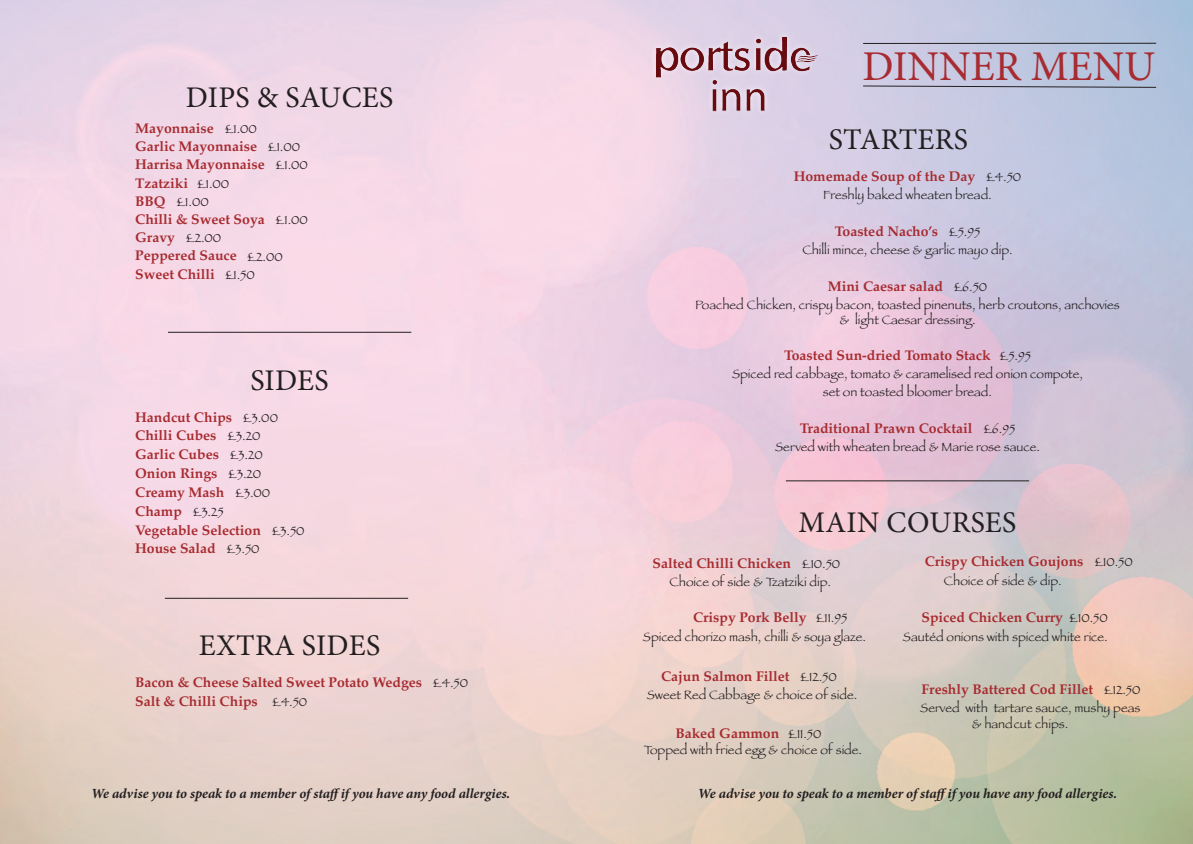
<style>
.page{position:relative;width:1193px;height:844px;background:#fff}
.page>*{position:absolute;margin:0;border:0;box-sizing:border-box;transform-origin:0 0}
.t1{font:42.4px "Minion Pro";color:#a72b30}
.t2{font:30px "Minion Pro";letter-spacing:.01em;color:#231f20}
.t3{font:700 14px/18.2px "Palatino";color:#a72b30}
.t4{font:italic 700 14px "Minion Pro";letter-spacing:-.005em;color:#231f20}
.t5{font:12.6px/16.2px "Papyrus";color:#231f20}
.s1{font-family:"Papyrus";font-weight:400;font-size:12.6px;color:#231f20}
.s2{font-family:"Palatino";font-weight:700;font-size:14px;color:#a72b30}
</style>
<div class="page">
<img style="left:0;top:0;width:1192px;height:844px">
<hr style="left:168px;top:332px;width:243px;height:1px;background:#231f20">
<hr style="left:165px;top:598px;width:243px;height:1px;background:#231f20">
<hr style="left:785px;top:480px;width:243px;height:1px;background:#231f20">
<svg style="left:862px;top:85px;width:294px;height:3px"></svg>
<hr style="left:863px;top:43px;width:292px;height:1px;background:#231f20">
<div style="left:649px;top:30px;width:173px;height:87px;background:#fff;opacity:.75"></div>
<img style="left:654px;top:35px;width:166px;height:80px">
<p class="t2" style="left:186px;top:78px;width:209px">DIPS &amp; SAUCES</p>
<p class="t3" style="left:135px;top:119px;width:174px">Mayonnaise <span class="s1">£1.00<br></span>Garlic Mayonnaise <span class="s1">£1.00<br></span>Harrisa Mayonnaise <span class="s1">£1.00<br></span>Tzatziki <span class="s1">£1.00</span></p>
<p class="t5" style="left:135px;top:193px;width:75px"><span class="s2">BBQ</span> £1.00</p>
<p class="t3" style="left:135px;top:210px;width:174px">Chilli &amp; Sweet Soya <span class="s1">£1.00<br></span>Gravy <span class="s1">£2.00<br></span>Peppered Sauce <span class="s1">£2.00<br></span>Sweet Chilli <span class="s1">£. 1.50</span></p>
<p class="t2" style="left:250px;top:360px;width:80px">SIDES</p>
<p class="t3" style="left:135px;top:407px;width:144px">Handcut Chips <span class="s1">£3.00</span></p>
<p class="t3" style="left:135px;top:426px;width:127px">Chilli Cubes <span class="s1">£3.20</span></p>
<p class="t3" style="left:135px;top:445px;width:129px">Garlic Cubes <span class="s1">£3.20</span></p>
<p class="t3" style="left:135px;top:464px;width:127px">Onion Rings <span class="s1">£3.20</span></p>
<p class="t3" style="left:135px;top:482px;width:136px">Creamy Mash <span class="s1">£3.00</span></p>
<p class="t3" style="left:135px;top:501px;width:90px">Champ <span class="s1">£3.25</span></p>
<p class="t3" style="left:135px;top:520px;width:171px">Vegetable Selection <span class="s1">£3.50</span></p>
<p class="t3" style="left:135px;top:539px;width:126px">House Salad <span class="s1">£3.50</span></p>
<p class="t2" style="left:199px;top:625px;width:183px">EXTRA SIDES</p>
<p class="t3" style="left:135px;top:672px;width:334px">Bacon &amp; Cheese Salted Sweet Potato Wedges <span class="s1">£4.50</span></p>
<p class="t3" style="left:135px;top:691px;width:173px">Salt &amp; Chilli Chips <span class="s1">£4.50</span></p>
<p class="t4" style="left:91px;top:784px;width:420px">We advise you to speak to a member of staff if you have any food allergies.</p>
<p class="t1" style="left:862px;top:38px;width:294px">DINNER MENU</p>
<p class="t2" style="left:828px;top:120px;width:141px">STARTERS</p>
<p class="t3" style="left:793px;top:167px;width:229px">Homemade Soup of the Day <span class="s1">£4.50</span></p>
<p class="t5" style="left:823px;top:187px;width:170px">Freshly baked wheaten bread.</p>
<p class="t3" style="left:834px;top:222px;width:147px">Toasted Nacho’s <span class="s1">£5.95</span></p>
<p class="t5" style="left:802px;top:241px;width:212px">Chilli mince, cheese &amp; garlic mayo dip.</p>
<p class="t3" style="left:827px;top:276px;width:161px">Mini Caesar salad <span class="s1">£6.50</span></p>
<p class="t5" style="left:695px;top:296px;width:426px;line-height:15.1px;text-align:center">Poached Chicken, crispy bacon, toasted pinenuts, herb croutons, anchovies &amp; light Caesar dressing.</p>
<p class="t3" style="left:784px;top:346px;width:248px">Toasted Sun-dried Tomato Stack <span class="s1">£5.95</span></p>
<p class="t5" style="left:732px;top:366px;width:352px">Spiced red cabbage, tomato &amp; caramelised red onion compote,</p>
<p class="t5" style="left:822px;top:384px;width:171px">set on toasted bloomer bread.</p>
<p class="t3" style="left:799px;top:419px;width:217px">Traditional Prawn Cocktail <span class="s1">£6.95</span></p>
<p class="t5" style="left:775px;top:438px;width:266px">Served with wheaten bread &amp; Marie rose sauce.</p>
<p class="t2" style="left:798px;top:502px;width:219px">MAIN COURSES</p>
<p class="t3" style="left:652px;top:553px;width:189px">Salted Chilli Chicken <span class="s1">£10.50</span></p>
<p class="t5" style="left:669px;top:573px;width:163px">Choice of side &amp; Tzatziki dip.</p>
<p class="t3" style="left:693px;top:607px;width:156px">Crispy Pork Belly <span class="s1">£11.95</span></p>
<p class="t5" style="left:642px;top:628px;width:225px">Spiced chorizo mash, chilli &amp; soya glaze.</p>
<p class="t3" style="left:661px;top:667px;width:177px">Cajun Salmon Fillet <span class="s1">£12.50</span></p>
<p class="t5" style="left:646px;top:686px;width:212px">Sweet Red Cabbage &amp; choice of side.</p>
<p class="t3" style="left:675px;top:723px;width:147px">Baked Gammon <span class="s1">£11.50</span></p>
<p class="t5" style="left:643px;top:741px;width:220px">Topped with fried egg &amp; choice of side.</p>
<p class="t3" style="left:924px;top:552px;width:209px">Crispy Chicken Goujons <span class="s1">£10.50</span></p>
<p class="t5" style="left:943px;top:573px;width:119px">Choice of side &amp; dip.</p>
<p class="t3" style="left:921px;top:607px;width:188px">Spiced Chicken Curry <span class="s1">£10.50</span></p>
<p class="t5" style="left:902px;top:628px;width:206px">Sautéd onions with spiced white rice.</p>
<p class="t3" style="left:921px;top:679px;width:220px">Freshly Battered Cod Fillet <span class="s1">£12.50</span></p>
<p class="t5" style="left:971px;top:699px;width:170px;text-indent:-52px">Served with tartare sauce, mushy peas &amp; hand cut chips.</p>
<p class="t4" style="left:698px;top:784px;width:420px">We advise you to speak to a member of staff if you have any food allergies.</p>
</div>
